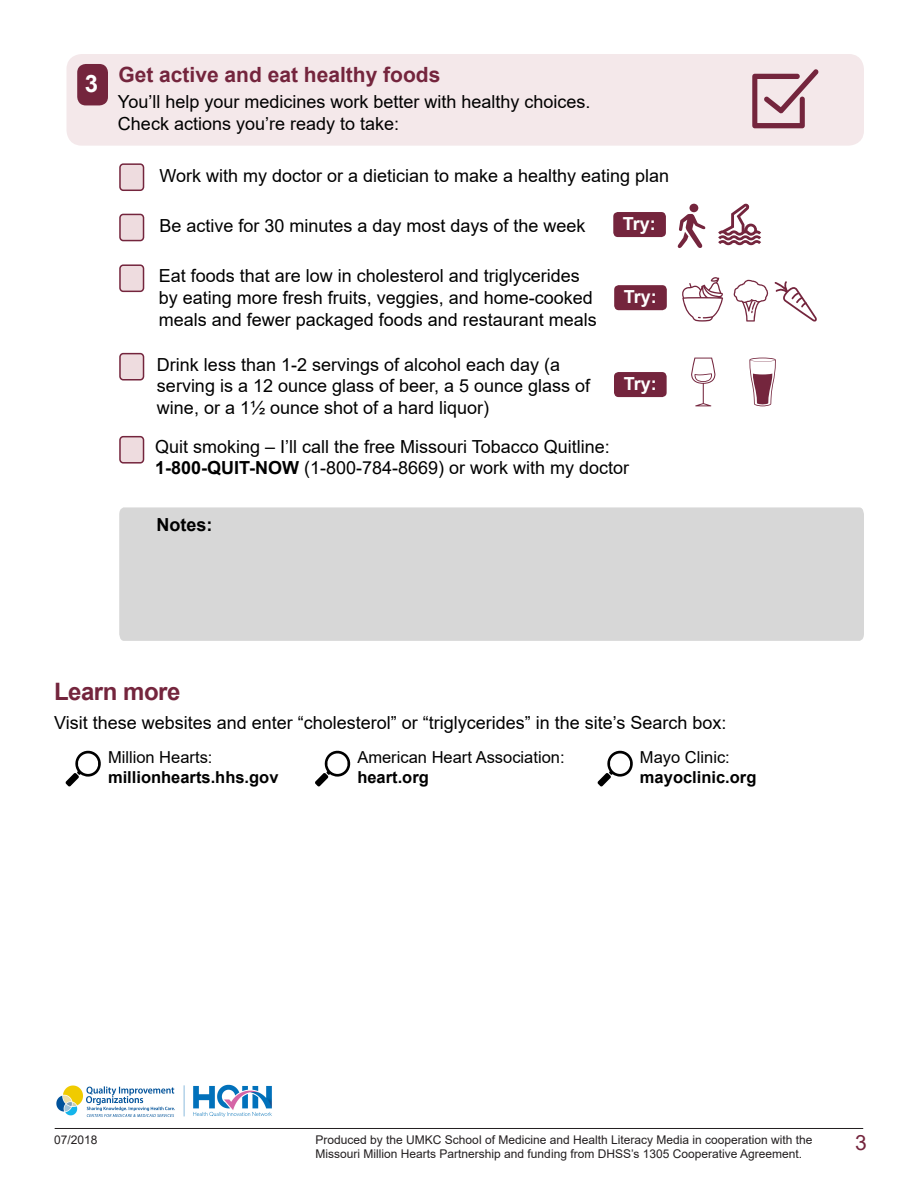
<style>
.page{position:relative;width:918px;height:1188px;background:#fff}
.page>*{position:absolute;margin:0;border:0;box-sizing:border-box;transform-origin:0 0}
.t1{font:700 24px "Arial";letter-spacing:-.02em;color:#74253d}
.t2{font:700 21px "Arial";color:#74253d}
.t3{font:21px "Arial";color:#74253d}
.t4{font:18px/21.6px "Arial";color:#000}
.t5{font:700 18px "Arial";letter-spacing:-.03em;color:#fff}
.t6{font:700 18px "Arial";color:#000}
.t7{font:16.5px "Arial";color:#000}
.t8{font:700 16.5px "Arial";color:#000}
.t9{font:12px/14.4px "Arial";color:#231f20}
.s1{font-size:24px;color:#fff}
.s2{font-weight:700}
</style>
<div class="page">
<hr style="left:55px;top:1128px;width:808px;height:1px;background:#231f20">
<div style="left:119px;top:507px;width:745px;height:134px;background:#d7d7d7"></div>
<div style="left:66px;top:54px;width:798px;height:92px;background:#f4e8ea;border-radius:15px"></div>
<div style="left:689px;top:204px;width:9px;height:8px;background:#74253d;border-radius:50%"></div>
<svg style="left:677px;top:214px;width:29px;height:35px"></svg>
<svg style="left:682px;top:277px;width:41px;height:45px"></svg>
<div style="left:613px;top:212px;width:53px;height:25px;background:#74253d;border-radius:5px"></div>
<div style="left:614px;top:285px;width:53px;height:25px;background:#74253d;border-radius:5px"></div>
<svg style="left:733px;top:280px;width:84px;height:42px"></svg>
<svg style="left:691px;top:358px;width:24px;height:48px"></svg>
<svg style="left:749px;top:358px;width:27px;height:48px"></svg>
<div style="left:614px;top:372px;width:53px;height:25px;background:#74253d;border-radius:5px"></div>
<svg style="left:752px;top:69px;width:67px;height:59px"></svg>
<svg style="left:718px;top:204px;width:43px;height:42px"></svg>
<div style="left:77px;top:64px;width:31px;height:41px;background:#74253d;border-radius:9px"></div>
<div style="left:120px;top:164px;width:24px;height:26px;background:#eedcdf;border-radius:3px"></div>
<div style="left:119px;top:163px;width:25px;height:28px;border:2px solid #74253d;border-radius:3px"></div>
<div style="left:120px;top:214px;width:24px;height:27px;background:#eedcdf;border-radius:3px"></div>
<div style="left:119px;top:214px;width:25px;height:27px;border:2px solid #74253d;border-radius:3px"></div>
<div style="left:120px;top:265px;width:24px;height:26px;background:#eedcdf;border-radius:3px"></div>
<div style="left:119px;top:264px;width:25px;height:28px;border:2px solid #74253d;border-radius:3px"></div>
<div style="left:120px;top:354px;width:24px;height:26px;background:#eedcdf;border-radius:3px"></div>
<div style="left:119px;top:353px;width:25px;height:28px;border:2px solid #74253d;border-radius:3px"></div>
<div style="left:120px;top:437px;width:24px;height:26px;background:#eedcdf;border-radius:3px"></div>
<div style="left:119px;top:436px;width:25px;height:28px;border:2px solid #74253d;border-radius:3px"></div>
<svg style="left:315px;top:750px;width:36px;height:36px"></svg>
<svg style="left:597px;top:750px;width:36px;height:36px"></svg>
<svg style="left:65px;top:750px;width:36px;height:36px"></svg>
<img style="left:56px;top:1084px;width:216px;height:33px">
<p class="t2" style="left:85px;top:60px;width:357px"><span class="s1">3</span> Get active and eat healthy foods</p>
<p class="t4" style="left:118px;top:91px;width:474px">You’ll help your medicines work better with healthy choices.<br>Check actions you’re ready to take:</p>
<p class="t4" style="left:159px;top:165px;width:511px">Work with my doctor or a dietician to make a healthy eating plan</p>
<p class="t4" style="left:159px;top:215px;width:428px">Be active for 30 minutes a day most days of the week</p>
<p class="t5" style="left:623px;top:211px;width:35px">Try:</p>
<p class="t4" style="left:159px;top:265px;width:436px">Eat foods that are low in cholesterol and triglycerides by eating more fresh fruits, veggies, and home-cooked</p>
<p class="t5" style="left:624px;top:284px;width:35px">Try:</p>
<p class="t4" style="left:159px;top:308px;width:440px">meals and fewer packaged foods and restaurant meals</p>
<p class="t4" style="left:157px;top:353px;width:435px">Drink less than 1-2 servings of alcohol each day (a serving is a 12 ounce glass of beer, a 5 ounce glass of</p>
<p class="t5" style="left:624px;top:371px;width:35px">Try:</p>
<p class="t4" style="left:155px;top:388px;width:456px;line-height:38.7px">wine, or a 1½ ounce shot of a hard liquor)<br>Quit smoking – I’ll call the free Missouri Tobacco Quitline:</p>
<p class="t4" style="left:155px;top:457px;width:476px"><span class="s2">1-800-QUIT-NOW</span> (1-800-784-8669) or work with my doctor</p>
<p class="t6" style="left:157px;top:512px;width:57px">Notes:</p>
<p class="t1" style="left:54px;top:675px;width:128px">Learn more</p>
<p class="t4" style="left:54px;top:711px;width:674px">Visit these websites and enter “cholesterol” or “triglycerides” in the site’s Search box:</p>
<p class="t7" style="left:108px;top:746px;width:106px">Million Hearts:</p>
<p class="t7" style="left:357px;top:746px;width:209px">American Heart Association:</p>
<p class="t7" style="left:640px;top:746px;width:91px">Mayo Clinic:</p>
<p class="t8" style="left:108px;top:765px;width:172px">millionhearts.hhs.gov</p>
<p class="t8" style="left:357px;top:765px;width:73px">heart.org</p>
<p class="t8" style="left:640px;top:765px;width:118px">mayoclinic.org</p>
<p class="t9" style="left:54px;top:1132px;width:45px">07/2018</p>
<p class="t9" style="left:316px;top:1132px;width:498px">Produced by the UMKC School of Medicine and Health Literacy Media in cooperation with the<br>Missouri Million Hearts Partnership and funding from DHSS’s 1305 Cooperative Agreement.</p>
<p class="t3" style="left:855px;top:1128px;width:13px">3</p>
</div>
